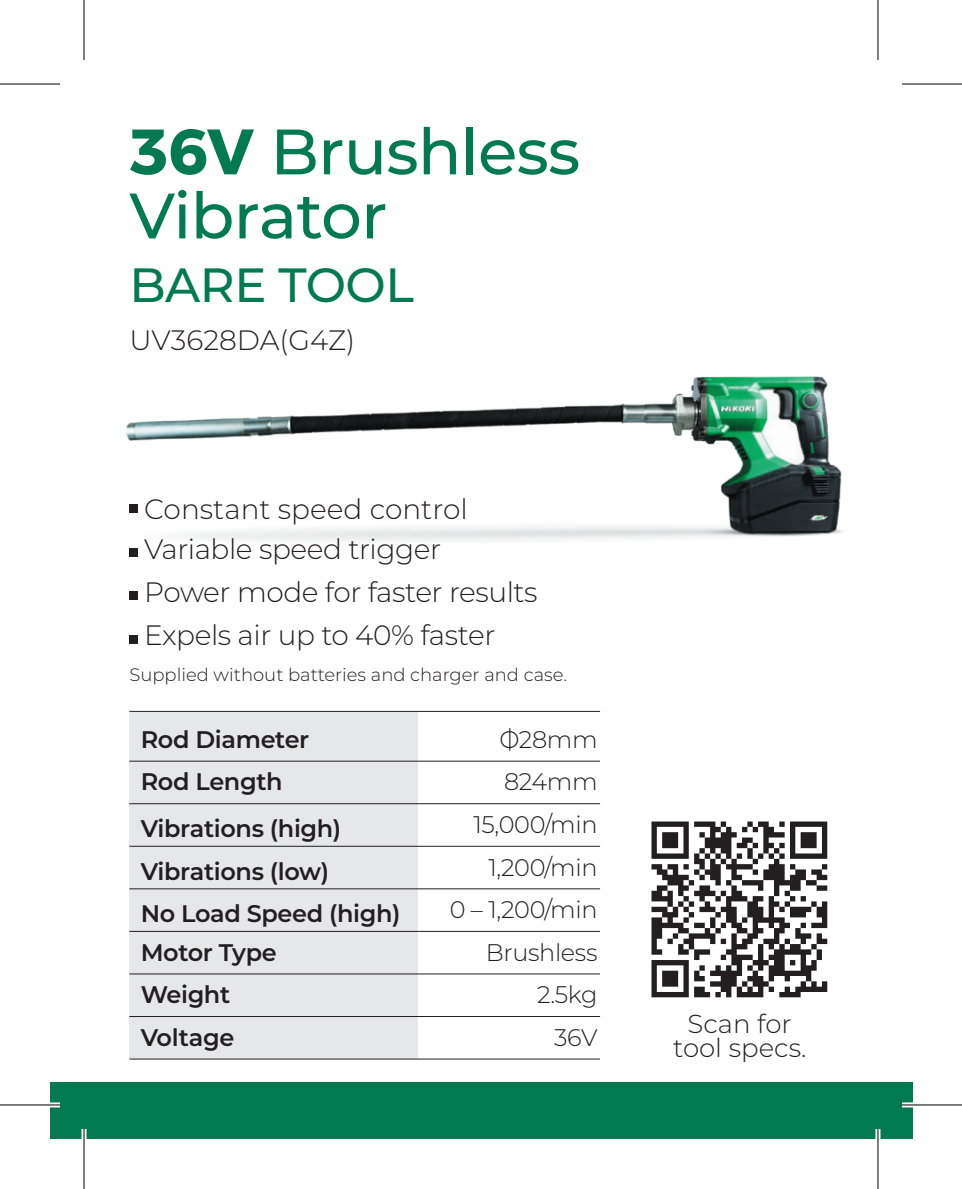
<style>
.page{position:relative;width:962px;height:1189px;background:#fff}
.page>*{position:absolute;margin:0;border:0;box-sizing:border-box;transform-origin:0 0}
.t1{font:500 64px/64px "Montserrat";letter-spacing:-.01em;color:#017951}
.t2{font:500 48px "Montserrat";letter-spacing:-.01em;color:#017951}
.t3{font:300 28px/39.2px "Montserrat";letter-spacing:-.015em;color:#231f20}
.t4{font:300 26px/24px "Montserrat";color:#231f20;text-align:center}
.t5{font:600 24px "Montserrat";letter-spacing:-.015em;color:#231f20}
.t6{font:300 24px "Montserrat";letter-spacing:-.015em;color:#231f20}
.t7{font:300 18px "Montserrat";color:#231f20}
.s1{font-weight:700}
</style>
<div class="page">
<div style="left:50px;top:1082px;width:862px;height:56px;background:#017951"></div>
<div style="left:129px;top:711px;width:288px;height:348px;background:#e6e7e9"></div>
<div style="left:129px;top:591px;width:9px;height:9px;background:#231f20"></div>
<div style="left:129px;top:634px;width:9px;height:9px;background:#231f20"></div>
<hr style="left:129px;top:710px;width:471px;height:2px;background:#231f20">
<hr style="left:129px;top:760px;width:471px;height:2px;background:#231f20">
<hr style="left:129px;top:803px;width:471px;height:1px;background:#231f20">
<hr style="left:129px;top:845px;width:471px;height:2px;background:#231f20">
<hr style="left:129px;top:888px;width:471px;height:1px;background:#231f20">
<hr style="left:129px;top:930px;width:471px;height:2px;background:#231f20">
<hr style="left:129px;top:973px;width:471px;height:1px;background:#231f20">
<hr style="left:129px;top:1015px;width:471px;height:2px;background:#231f20">
<hr style="left:129px;top:1058px;width:471px;height:1px;background:#231f20">
<svg style="left:651px;top:821px;width:176px;height:176px"></svg>
<img style="left:126px;top:376px;width:717px;height:181px">
<svg style="left:0;top:1102px;width:60px;height:5px"></svg>
<svg style="left:902px;top:1102px;width:60px;height:5px"></svg>
<hr style="left:82px;top:1128px;width:4px;height:60px;background:#fff">
<svg style="left:878px;top:0;width:1px;height:60px"></svg>
<svg style="left:875px;top:1129px;width:5px;height:59px"></svg>
<hr style="left:0;top:83px;width:60px;height:2px;background:#000">
<hr style="left:902px;top:83px;width:60px;height:2px;background:#000">
<hr style="left:0;top:1104px;width:60px;height:1px;background:#000">
<hr style="left:902px;top:1104px;width:60px;height:1px;background:#000">
<hr style="left:83px;top:0;width:2px;height:60px;background:#000">
<hr style="left:83px;top:1128px;width:2px;height:60px;background:#000">
<hr style="left:877px;top:0;width:1px;height:60px;background:#000">
<hr style="left:877px;top:1128px;width:1px;height:60px;background:#000">
<h1 class="t1" style="left:129px;top:117px;width:452px"><span class="s1">36V</span> Brushless<br>Vibrator</h1>
<h2 class="t2" style="left:129px;top:252px;width:286px">BARE TOOL</h2>
<p class="t3" style="left:129px;top:320px;width:227px">UV3628DA(G4Z)</p>
<p class="t3" style="left:144px;top:489px;width:325px">Constant speed control<br>Variable speed trigger</p>
<p class="t3" style="left:144px;top:569px;width:395px;line-height:43.2px">Power mode for faster results<br>Expels air up to 40% faster</p>
<p class="t7" style="left:129px;top:662px;width:439px">Supplied without batteries and charger and case.</p>
<p class="t5" style="left:141px;top:722px;width:170px">Rod Diameter</p>
<p class="t6" style="left:499px;top:723px;width:100px">O| 28mm</p>
<p class="t5" style="left:141px;top:765px;width:143px">Rod Length</p>
<p class="t6" style="left:504px;top:765px;width:95px">824mm</p>
<p class="t5" style="left:141px;top:811px;width:202px">Vibrations (high)</p>
<p class="t6" style="left:473px;top:808px;width:126px">15,000/min</p>
<p class="t5" style="left:141px;top:854px;width:190px">Vibrations (low)</p>
<p class="t6" style="left:488px;top:850px;width:111px">1,200/min</p>
<p class="t5" style="left:141px;top:896px;width:261px">No Load Speed (high)</p>
<p class="t6" style="left:450px;top:893px;width:149px">0 – 1,200/min</p>
<p class="t5" style="left:141px;top:935px;width:138px">Motor Type</p>
<p class="t6" style="left:486px;top:935px;width:113px">Brushless</p>
<p class="t5" style="left:141px;top:977px;width:91px">Weight</p>
<p class="t6" style="left:537px;top:978px;width:62px">2.5kg</p>
<p class="t5" style="left:141px;top:1020px;width:95px">Voltage</p>
<p class="t6" style="left:554px;top:1021px;width:45px">36V</p>
<p class="t4" style="left:673px;top:1010px;width:135px">Scan for tool specs.</p>
</div>
